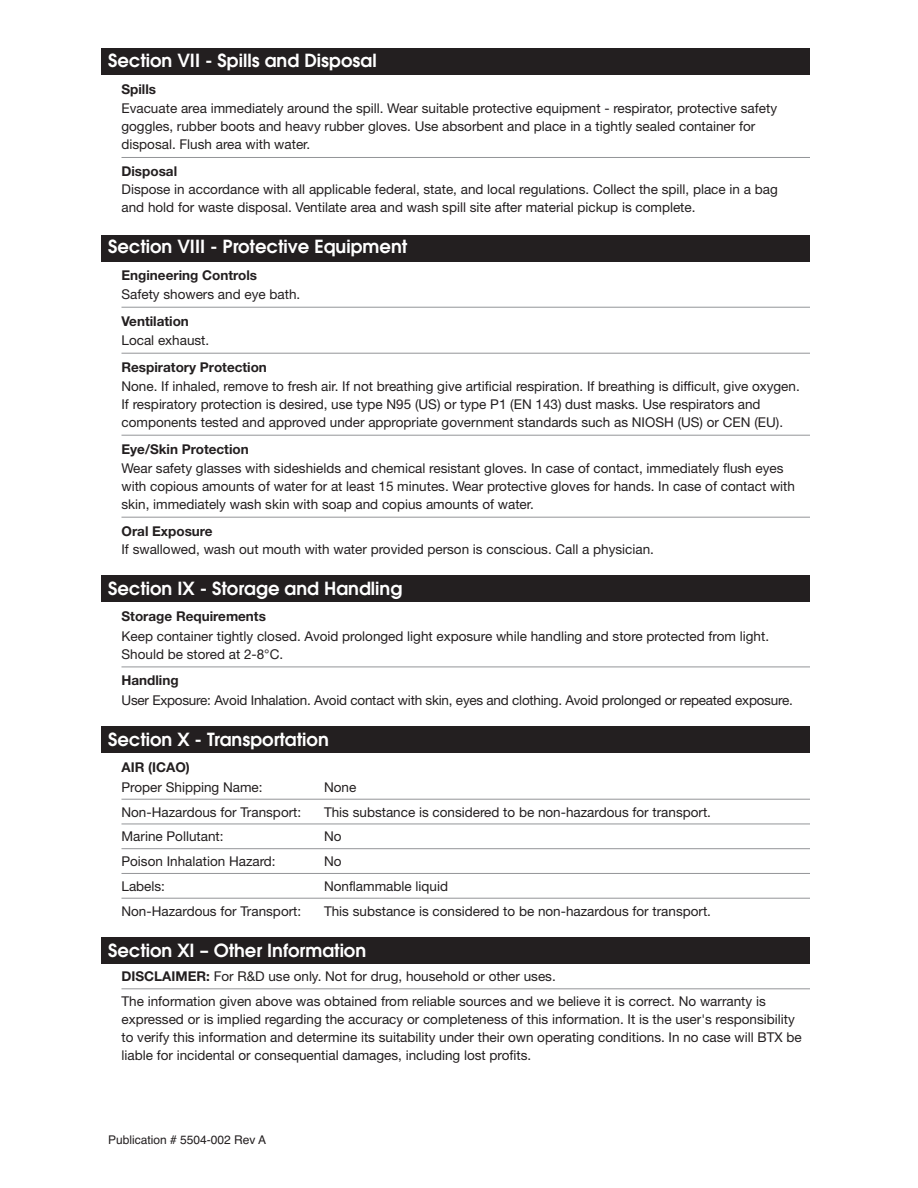
<style>
.page{position:relative;width:918px;height:1188px;background:#fff}
.page>*{position:absolute;margin:0;border:0;box-sizing:border-box;transform-origin:0 0}
.t1{font:600 18px "Avant Garde";color:#fff}
.t2{font:13.5px/18px "Helvetica Neue";color:#231f20}
.t3{font:700 13.5px "Helvetica Neue";color:#231f20}
.t4{font:12px "Helvetica";color:#231f20}
.s1{font-weight:700}
</style>
<div class="page">
<div style="left:101px;top:48px;width:709px;height:27px;background:#231f20"></div>
<div style="left:101px;top:235px;width:709px;height:27px;background:#231f20"></div>
<div style="left:101px;top:575px;width:709px;height:27px;background:#231f20"></div>
<div style="left:101px;top:726px;width:709px;height:27px;background:#231f20"></div>
<div style="left:101px;top:937px;width:709px;height:27px;background:#231f20"></div>
<hr style="left:122px;top:157px;width:688px;height:1px;background:#939598">
<hr style="left:122px;top:307px;width:688px;height:1px;background:#939598">
<hr style="left:122px;top:353px;width:688px;height:1px;background:#939598">
<hr style="left:122px;top:435px;width:688px;height:1px;background:#939598">
<hr style="left:122px;top:517px;width:688px;height:1px;background:#939598">
<hr style="left:122px;top:667px;width:688px;height:1px;background:#939598">
<hr style="left:122px;top:799px;width:688px;height:1px;background:#939598">
<hr style="left:122px;top:824px;width:688px;height:1px;background:#939598">
<hr style="left:122px;top:848px;width:688px;height:1px;background:#939598">
<hr style="left:122px;top:873px;width:688px;height:1px;background:#939598">
<hr style="left:122px;top:898px;width:688px;height:1px;background:#939598">
<hr style="left:122px;top:989px;width:688px;height:1px;background:#939598">
<h1 class="t1" style="left:108px;top:54px;width:270px">Section VII - Spills and Disposal</h1>
<p class="t3" style="left:122px;top:81px;width:36px">Spills</p>
<p class="t2" style="left:121px;top:99px;width:657px">Evacuate area immediately around the spill. Wear suitable protective equipment - respirator, protective safety goggles, rubber boots and heavy rubber gloves. Use absorbent and place in a tightly sealed container for disposal. Flush area with water.</p>
<p class="t3" style="left:122px;top:163px;width:57px">Disposal</p>
<p class="t2" style="left:121px;top:180px;width:658px">Dispose in accordance with all applicable federal, state, and local regulations. Collect the spill, place in a bag and hold for waste disposal. Ventilate area and wash spill site after material pickup is complete.</p>
<h1 class="t1" style="left:108px;top:240px;width:301px">Section VIII - Protective Equipment</h1>
<p class="t3" style="left:122px;top:267px;width:137px">Engineering Controls</p>
<p class="t2" style="left:122px;top:285px;width:180px">Safety showers and eye bath.</p>
<p class="t3" style="left:122px;top:312px;width:69px">Ventilation</p>
<p class="t2" style="left:122px;top:331px;width:89px">Local exhaust.</p>
<p class="t3" style="left:122px;top:358px;width:147px">Respiratory Protection</p>
<p class="t2" style="left:121px;top:377px;width:680px">None. If inhaled, remove to fresh air. If not breathing give artificial respiration. If breathing is difficult, give oxygen.<br>If respiratory protection is desired, use type N95 (US) or type P1 (EN 143) dust masks. Use respirators and components tested and approved under appropriate government standards such as NIOSH (US) or CEN (EU).</p>
<p class="t3" style="left:122px;top:440px;width:129px">Eye/Skin Protection</p>
<p class="t2" style="left:121px;top:459px;width:675px">Wear safety glasses with sideshields and chemical resistant gloves. In case of contact, immediately flush eyes with copious amounts of water for at least 15 minutes. Wear protective gloves for hands. In case of contact with skin, immediately wash skin with soap and copius amounts of water.</p>
<p class="t3" style="left:122px;top:522px;width:93px">Oral Exposure</p>
<p class="t2" style="left:122px;top:540px;width:534px">If swallowed, wash out mouth with water provided person is conscious. Call a physician.</p>
<h1 class="t1" style="left:108px;top:581px;width:296px">Section IX - Storage and Handling</h1>
<p class="t3" style="left:122px;top:608px;width:146px">Storage Requirements</p>
<p class="t2" style="left:122px;top:627px;width:649px">Keep container tightly closed. Avoid prolonged light exposure while handling and store protected from light.<br>Should be stored at 2-8°C.</p>
<p class="t3" style="left:122px;top:672px;width:59px">Handling</p>
<p class="t2" style="left:122px;top:691px;width:673px">User Exposure: Avoid Inhalation. Avoid contact with skin, eyes and clothing. Avoid prolonged or repeated exposure.</p>
<h1 class="t1" style="left:108px;top:732px;width:222px">Section X - Transportation</h1>
<p class="t3" style="left:122px;top:759px;width:70px">AIR (ICAO)</p>
<p class="t2" style="left:122px;top:778px;width:143px">Proper Shipping Name:</p>
<p class="t2" style="left:324px;top:778px;width:34px">None</p>
<p class="t2" style="left:122px;top:803px;width:181px">Non-Hazardous for Transport:</p>
<p class="t2" style="left:324px;top:803px;width:389px">This substance is considered to be non-hazardous for transport.</p>
<p class="t2" style="left:122px;top:827px;width:104px">Marine Pollutant:</p>
<p class="t2" style="left:324px;top:827px;width:19px">No</p>
<p class="t2" style="left:122px;top:852px;width:156px">Poison Inhalation Hazard:</p>
<p class="t2" style="left:324px;top:852px;width:19px">No</p>
<p class="t2" style="left:122px;top:877px;width:45px">Labels:</p>
<p class="t2" style="left:324px;top:877px;width:126px">Nonflammable liquid</p>
<p class="t2" style="left:122px;top:902px;width:181px">Non-Hazardous for Transport:</p>
<p class="t2" style="left:324px;top:902px;width:389px">This substance is considered to be non-hazardous for transport.</p>
<h1 class="t1" style="left:108px;top:943px;width:260px">Section XI – Other Information</h1>
<p class="t2" style="left:122px;top:964px;width:646px;line-height:24.8px"><span class="s1">DISCLAIMER:</span> For R&amp;D use only. Not for drug, household or other uses.<br>The information given above was obtained from reliable sources and we believe it is correct. No warranty is</p>
<p class="t2" style="left:121px;top:1010px;width:682px">expressed or is implied regarding the accuracy or completeness of this information. It is the user's responsibility to verify this information and determine its suitability under their own operating conditions. In no case will BTX be liable for incidental or consequential damages, including lost profits.</p>
<p class="t4" style="left:108px;top:1133px;width:160px">Publication # 5504-002 Rev A</p>
</div>
